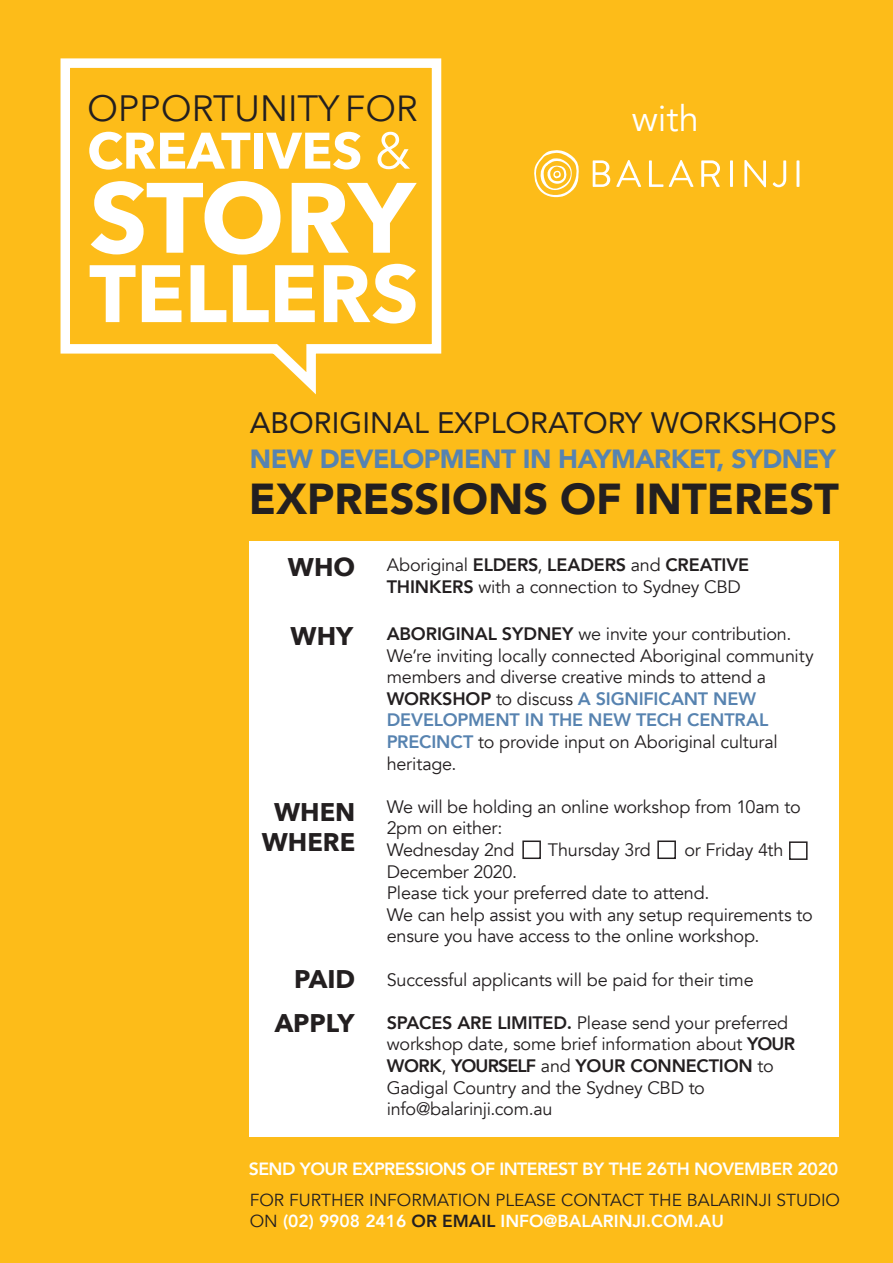
<style>
.page{position:relative;width:893px;height:1263px;background:#fdbc19}
.page>*{position:absolute;margin:0;border:0;box-sizing:border-box;transform-origin:0 0}
.t1{font:700 98.55px "Avenir Next";letter-spacing:-.01em;color:#fff}
.t2{font:700 80.4px "Avenir Next";color:#fff}
.t3{font:700 50.85px "Avenir Next";color:#fff}
.t4{font:900 43.2px "Avenir";color:#231f20}
.t5{font:36.6px "Avenir Next";color:#231f20}
.t6{font:36.3px "Avenir";color:#fff}
.t7{font:29.55px "Avenir";color:#231f20}
.t8{font:900 26.25px "Avenir";letter-spacing:-.02em;color:#5683b1}
.t9{font:700 25.5px/30.6px "Avenir Next";color:#231f20;text-align:center}
.t10{font:18px/21.6px "Avenir";letter-spacing:-.01em;color:#231f20}
.t11{font:800 17.7px "Avenir";letter-spacing:-.03em;color:#fff}
.t12{font:17.4px "Avenir";color:#231f20}
.t13{font:800 17.4px "Avenir";color:#fff}
.s1{font-size:36.15px}
.s2{font-weight:400}
.s3{font-weight:800}
.s4{font-weight:800;color:#5783b0}
.s5{font-weight:400;color:#231f20}
.s6{color:#231f20}
</style>
<div class="page">
<div style="left:250px;top:541px;width:589px;height:596px;background:#fff"></div>
<svg style="left:534px;top:150px;width:45px;height:48px"></svg>
<svg style="left:593px;top:160px;width:17px;height:27px"></svg>
<svg style="left:616px;top:160px;width:25px;height:27px"></svg>
<svg style="left:649px;top:160px;width:14px;height:27px"></svg>
<svg style="left:669px;top:160px;width:25px;height:27px"></svg>
<svg style="left:701px;top:160px;width:19px;height:27px"></svg>
<hr style="left:730px;top:160px;width:3px;height:27px;background:#fff">
<svg style="left:744px;top:160px;width:22px;height:27px"></svg>
<svg style="left:773px;top:160px;width:13px;height:27px"></svg>
<hr style="left:796px;top:160px;width:3px;height:27px;background:#fff">
<svg style="left:60px;top:58px;width:382px;height:337px"></svg>
<div style="left:522px;top:840px;width:19px;height:19px;border:2px solid #231f20"></div>
<div style="left:657px;top:840px;width:19px;height:19px;border:2px solid #231f20"></div>
<div style="left:789px;top:841px;width:18px;height:19px;border:2px solid #231f20"></div>
<p class="t5" style="left:87px;top:78px;width:332px">OPPORTUNITY<span class="s1">FOR</span></p>
<p class="t3" style="left:87px;top:107px;width:325px">CREATIVES <span class="s2">&amp;</span></p>
<p class="t1" style="left:89px;top:133px;width:327px">STORY</p>
<p class="t2" style="left:89px;top:224px;width:331px">TELLERS</p>
<p class="t6" style="left:632px;top:96px;width:69px">with</p>
<p class="t7" style="left:250px;top:399px;width:588px">ABORIGINAL EXPLORATORY WORKSHOPS</p>
<p class="t8" style="left:250px;top:436px;width:587px">NEW DEVELOPMENT IN HAYMARKET, SYDNEY</p>
<p class="t4" style="left:249px;top:462px;width:592px">EXPRESSIONS OF INTEREST</p>
<p class="t9" style="left:288px;top:552px;width:69px">WHO</p>
<p class="t9" style="left:291px;top:621px;width:64px">WHY</p>
<p class="t9" style="left:262px;top:796px;width:95px">WHEN<br>WHERE</p>
<p class="t9" style="left:294px;top:964px;width:63px">PAID</p>
<p class="t9" style="left:275px;top:1007px;width:81px">APPLY</p>
<p class="t10" style="left:387px;top:555px;width:364px">Aboriginal <span class="s3">ELDERS</span>, <span class="s3">LEADERS</span> and <span class="s3">CREATIVE<br>THINKERS</span> with a connection to Sydney CBD</p>
<p class="t10" style="left:387px;top:623px;width:429px"><span class="s3">ABORIGINAL SYDNEY</span> we invite your contribution.<br>We’re inviting locally connected Aboriginal community members and diverse creative minds to attend a <span class="s3">WORKSHOP</span> to discuss <span class="s4">A SIGNIFICANT NEW DEVELOPMENT IN THE NEW TECH CENTRAL PRECINCT</span> to provide input on Aboriginal cultural heritage.</p>
<p class="t10" style="left:387px;top:796px;width:416px">We will be holding an online workshop from 10am to<br>2pm on either:<br>Wednesday 2nd</p>
<p class="t10" style="left:548px;top:839px;width:104px">Thursday 3rd</p>
<p class="t10" style="left:684px;top:839px;width:100px">or Friday 4th</p>
<p class="t10" style="left:387px;top:861px;width:427px">December 2020.<br>Please tick your preferred date to attend.<br>We can help assist you with any setup requirements to ensure you have access to the online workshop.</p>
<p class="t10" style="left:387px;top:969px;width:368px">Successful applicants will be paid for their time</p>
<p class="t10" style="left:387px;top:1012px;width:410px"><span class="s3">SPACES ARE LIMITED.</span> Please send your preferred workshop date, some brief information about <span class="s3">YOUR WORK</span>, <span class="s3">YOURSELF</span> and <span class="s3">YOUR CONNECTION</span> to Gadigal Country and the Sydney CBD to info@balarinji.com.au</p>
<p class="t11" style="left:249px;top:1155px;width:591px">SEND YOUR EXPRESSIONS OF INTEREST BY THE 26TH NOVEMBER 2020</p>
<p class="t12" style="left:250px;top:1189px;width:592px">FOR FURTHER INFORMATION PLEASE CONTACT THE BALARINJI STUDIO</p>
<p class="t13" style="left:250px;top:1207px;width:476px"><span class="s5">ON</span> (02) 9908 2416 <span class="s6">OR EMAIL</span> INFO@BALARINJI.COM.AU</p>
</div>
